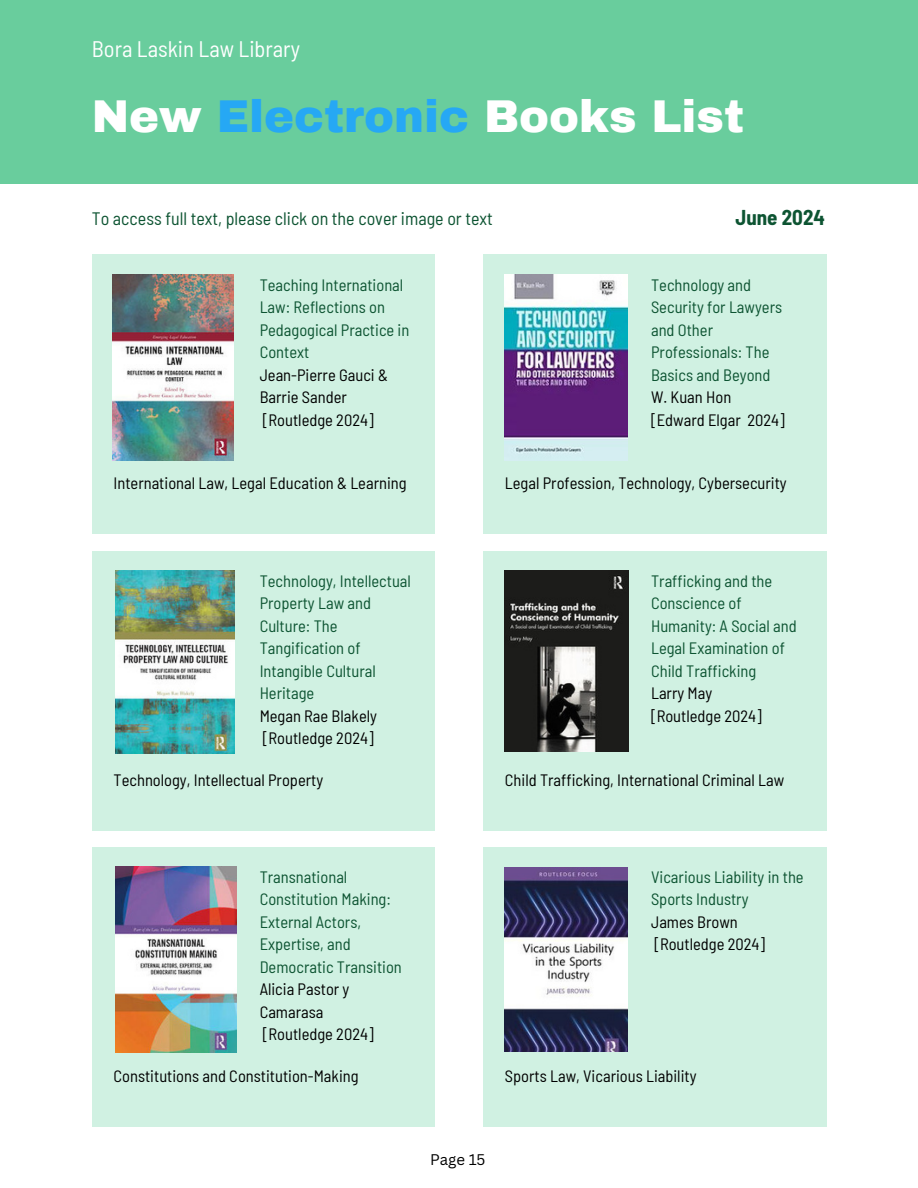
<style>
.page{position:relative;width:918px;height:1188px;background:#fff}
.page>*{position:absolute;margin:0;border:0;box-sizing:border-box;transform-origin:0 0}
.t1{font:900 45px "Archivo";color:#fff}
.t2{font:semi-condensed 22.5px "Barlow";color:#fff}
.t3{font:700 semi-condensed 21px "Barlow";color:#0d5432}
.t4{font:semi-condensed 18px "Barlow";color:#0d5432}
.t5{font:semi-condensed 16.5px/22.5px "Barlow";color:#0d5432}
.t6{font:semi-condensed 16.5px "Barlow";color:#000}
.t7{font:15px "Canva Sans";color:#000}
.s1{color:#26a8f4}
.s2{color:#000}
</style>
<div class="page">
<div style="left:0;top:0;width:918px;height:184px;background:#69cd9d"></div>
<div style="left:92px;top:255px;width:343px;height:279px;background:#d0f1e2"></div>
<div style="left:483px;top:255px;width:343px;height:279px;background:#d0f1e2"></div>
<div style="left:92px;top:551px;width:343px;height:279px;background:#d0f1e2"></div>
<div style="left:483px;top:551px;width:343px;height:279px;background:#d0f1e2"></div>
<div style="left:92px;top:847px;width:343px;height:279px;background:#d0f1e2"></div>
<div style="left:483px;top:847px;width:343px;height:279px;background:#d0f1e2"></div>
<img style="left:112px;top:275px;width:122px;height:185px">
<img style="left:505px;top:275px;width:123px;height:185px">
<img style="left:115px;top:570px;width:119px;height:184px">
<img style="left:505px;top:570px;width:124px;height:182px">
<img style="left:115px;top:867px;width:122px;height:185px">
<img style="left:504px;top:867px;width:123px;height:185px">
<p class="t2" style="left:92px;top:35px;width:210px">Bora Laskin Law Library</p>
<h4 class="t1" style="left:92px;top:93px;width:654px">New <span class="s1">Electronic</span> Books List</h4>
<p class="t4" style="left:92px;top:207px;width:403px">To access full text, please click on the cover image or text</p>
<h4 class="t3" style="left:736px;top:204px;width:91px">June 2024</h4>
<h4 class="t5" style="left:260px;top:273px;width:151px">Teaching International<br>Law: Reflections on<br>Pedagogical Practice in<br>Context<br><span class="s2">Jean-Pierre Gauci &amp;<br>Barrie Sander [Routledge 2024]</span></h4>
<h4 class="t6" style="left:114px;top:473px;width:295px">International Law, Legal Education &amp; Learning</h4>
<p class="t5" style="left:651px;top:273px;width:135px">Technology and<br>Security for Lawyers and Other<br>Professionals: The<br>Basics and Beyond<br><span class="s2">W. Kuan Hon [Edward Elgar 2024]</span></p>
<h4 class="t6" style="left:505px;top:473px;width:283px">Legal Profession, Technology, Cybersecurity</h4>
<h4 class="t5" style="left:260px;top:569px;width:153px">Technology, Intellectual<br>Property Law and<br>Culture: The<br>Tangification of<br>Intangible Cultural<br>Heritage<br><span class="s2">Megan Rae Blakely [Routledge 2024]</span></h4>
<p class="t6" style="left:114px;top:769px;width:211px">Technology, Intellectual Property</p>
<h4 class="t5" style="left:651px;top:569px;width:147px">Trafficking and the<br>Conscience of<br>Humanity: A Social and<br>Legal Examination of<br>Child Trafficking<br><span class="s2">Larry May<br>[Routledge 2024]</span></h4>
<h4 class="t6" style="left:505px;top:769px;width:281px">Child Trafficking, International Criminal Law</h4>
<p class="t5" style="left:260px;top:865px;width:144px">Transnational<br>Constitution Making:<br>External Actors,<br>Expertise, and<br>Democratic Transition<br><span class="s2">Alicia Pastor y<br>Camarasa<br>[Routledge 2024]</span></p>
<h4 class="t6" style="left:114px;top:1065px;width:247px">Constitutions and Constitution-Making</h4>
<h4 class="t5" style="left:651px;top:865px;width:154px">Vicarious Liability in the<br>Sports Industry<br><span class="s2">James Brown [Routledge 2024]</span></h4>
<p class="t6" style="left:505px;top:1065px;width:193px">Sports Law, Vicarious Liability</p>
<h4 class="t7" style="left:430px;top:1149px;width:57px">Page 15</h4>
</div>
